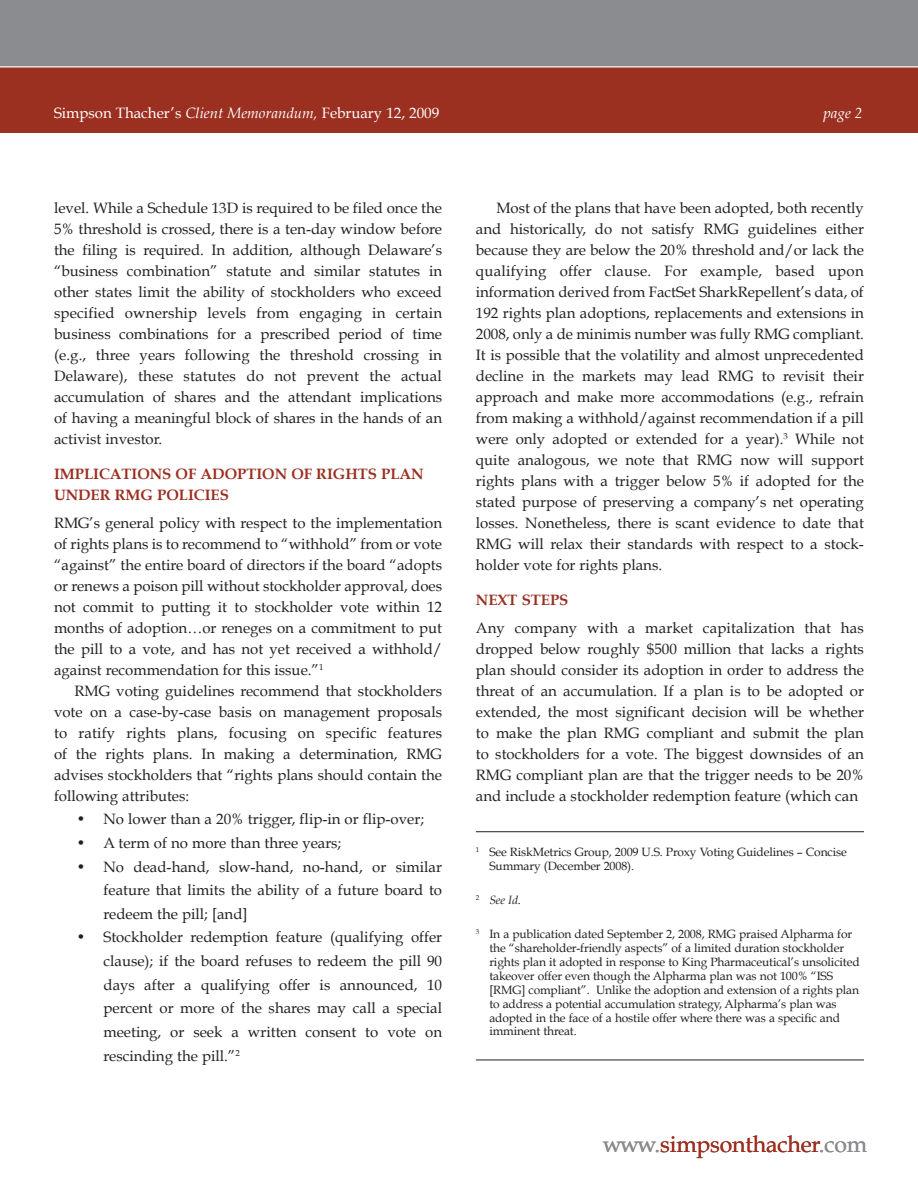
<style>
.page{position:relative;width:918px;height:1188px;background:#fff}
.page>*{position:absolute;margin:0;border:0;box-sizing:border-box;transform-origin:0 0}
.t1{font:22.95px "Book Antiqua";letter-spacing:-.005em;color:#9b2f20}
.TEXT_NO_INDENT{font:15px/21px "Book Antiqua";color:#231f20;text-align:justify}
.TEXT_INDENTED{font:15px/21px "Book Antiqua";color:#231f20;text-align:justify}
.BULLETS_INDENTED{font:15px/23.7px "Book Antiqua";color:#231f20;text-align:justify}
.TOP_PAGE_SLUG_ROMAN{font:15px "Book Antiqua";color:#fff}
.SUBHEADS_RED{font:700 15px/21px "Book Antiqua";color:#9b2f20}
.TOP_PAGE_SLUG_ROMAN-2{font:italic 15px "Book Antiqua";color:#fff}
.Footnote_Rule_Above{font:12px/13.8px "Book Antiqua";letter-spacing:-.01em;color:#231f20}
.Footnote_Rule_Above-2{font:italic 12px "Book Antiqua";color:#231f20}
.s1{font-style:italic}
.s2{font-style:normal}
.s3{color:#8a8c8f}
</style>
<div class="page">
<div style="left:0;top:66px;width:918px;height:66px;background:#9b2f20"></div>
<div style="left:0;top:0;width:918px;height:66px;background:#8a8c8f"></div>
<hr style="left:0;top:66px;width:918px;height:1px;background:#fff">
<hr style="left:476px;top:831px;width:388px;height:1px;background:#231f20">
<hr style="left:476px;top:1060px;width:388px;height:1px;background:#231f20">
<p class="TOP_PAGE_SLUG_ROMAN" style="left:54px;top:103px;width:387px">Simpson Thacher’s <span class="s1">Client Memorandum,</span> February 12, 2009</p>
<p class="TOP_PAGE_SLUG_ROMAN-2" style="left:823px;top:104px;width:41px">page 2</p>
<p class="TOP_PAGE_SLUG_ROMAN" style="left:322px;top:103px;width:111px">January 16, 20 9</p>
<p class="TOP_PAGE_SLUG_ROMAN-2" style="left:820px;top:104px;width:44px">page X</p>
<p class="TEXT_NO_INDENT" style="left:54px;top:198px;width:390px">level. While a Schedule 13D is required to be filed once the 5% threshold is crossed, there is a ten-day window before the filing is required. In addition, although Delaware’s “business combination” statute and similar statutes in other states limit the ability of stockholders who exceed specified ownership levels from engaging in certain business combinations for a prescribed period of time (e.g., three years following the threshold crossing in Delaware), these statutes do not prevent the actual accumulation of shares and the attendant implications of having a meaningful block of shares in the hands of an activist investor.</p>
<p class="SUBHEADS_RED" style="left:54px;top:463px;width:371px">IMPLICATIONS OF ADOPTION OF RIGHTS PLAN<br>UNDER RMG POLICIES</p>
<p class="TEXT_NO_INDENT" style="left:54px;top:512px;width:390px">RMG’s general policy with respect to the implementation of rights plans is to recommend to “withhold” from or vote “against” the entire board of directors if the board “adopts or renews a poison pill without stockholder approval, does not commit to putting it to stockholder vote within 12 months of adoption…or reneges on a commitment to put the pill to a vote, and has not yet received a withhold/ against recommendation for this issue.”<sup>1</sup></p>
<p class="TEXT_INDENTED" style="left:54px;top:680px;width:390px;text-indent:21px">RMG voting guidelines recommend that stockholders vote on a case-by-case basis on management proposals to ratify rights plans, focusing on specific features of the rights plans. In making a determination, RMG advises stockholders that “rights plans should contain the following attributes:</p>
<p class="BULLETS_INDENTED" style="left:76px;top:807px;width:349px">• No lower than a 20% trigger, flip-in or flip-over;</p>
<p class="BULLETS_INDENTED" style="left:76px;top:831px;width:266px">• A term of no more than three years;</p>
<p class="BULLETS_INDENTED" style="left:104px;top:855px;width:340px;text-indent:-27px">• No dead-hand, slow-hand, no-hand, or similar feature that limits the ability of a future board to redeem the pill; [and]</p>
<p class="BULLETS_INDENTED" style="left:104px;top:925px;width:340px;text-indent:-27px">• Stockholder redemption feature (qualifying offer clause); if the board refuses to redeem the pill 90 days after a qualifying offer is announced, 10 percent or more of the shares may call a special meeting, or seek a written consent to vote on rescinding the pill.”<sup>2</sup></p>
<p class="TEXT_INDENTED" style="left:476px;top:198px;width:390px;text-indent:21px">Most of the plans that have been adopted, both recently and historically, do not satisfy RMG guidelines either because they are below the 20% threshold and/or lack the qualifying offer clause. For example, based upon information derived from FactSet SharkRepellent’s data, of 192 rights plan adoptions, replacements and extensions in 2008, only a de minimis number was fully RMG compliant.<br>It is possible that the volatility and almost unprecedented decline in the markets may lead RMG to revisit their approach and make more accommodations (e.g., refrain from making a withhold/against recommendation if a pill were only adopted or extended for a year).<sup>3</sup> While not quite analogous, we note that RMG now will support rights plans with a trigger below 5% if adopted for the stated purpose of preserving a company’s net operating losses. Nonetheless, there is scant evidence to date that RMG will relax their standards with respect to a stock&shy;holder vote for rights plans.</p>
<p class="SUBHEADS_RED" style="left:476px;top:589px;width:94px">NEXT STEPS</p>
<p class="TEXT_NO_INDENT" style="left:476px;top:617px;width:390px">Any company with a market capitalization that has dropped below roughly $500 million that lacks a rights plan should consider its adoption in order to address the threat of an accumulation. If a plan is to be adopted or extended, the most significant decision will be whether to make the plan RMG compliant and submit the plan to stockholders for a vote. The biggest downsides of an RMG compliant plan are that the trigger needs to be 20% and include a stockholder redemption feature (which can</p>
<p class="Footnote_Rule_Above" style="left:489px;top:845px;width:359px;text-indent:-14px"><sup>1</sup> See RiskMetrics Group, 2009 U.S. Proxy Voting Guidelines – Concise<br>Summary (December 2008).</p>
<p class="Footnote_Rule_Above-2" style="left:476px;top:893px;width:47px"><sup>2</sup> See Id<span class="s2">.</span></p>
<p class="Footnote_Rule_Above" style="left:489px;top:927px;width:372px;text-indent:-14px"><sup>3</sup> In a publication dated September 2, 2008, RMG praised Alpharma for the “shareholder-friendly aspects” of a limited duration stockholder rights plan it adopted in response to King Pharmaceutical’s unsolicited takeover offer even though the Alpharma plan was not 100% “ISS [RMG] compliant”. Unlike the adoption and extension of a rights plan to address a potential accumulation strategy, Alpharma’s plan was adopted in the face of a hostile offer where there was a specific and imminent threat.</p>
<p class="t1" style="left:603px;top:1130px;width:266px"><span class="s3">www.</span>simpsonthacher<span class="s3">.com</span></p>
</div>
